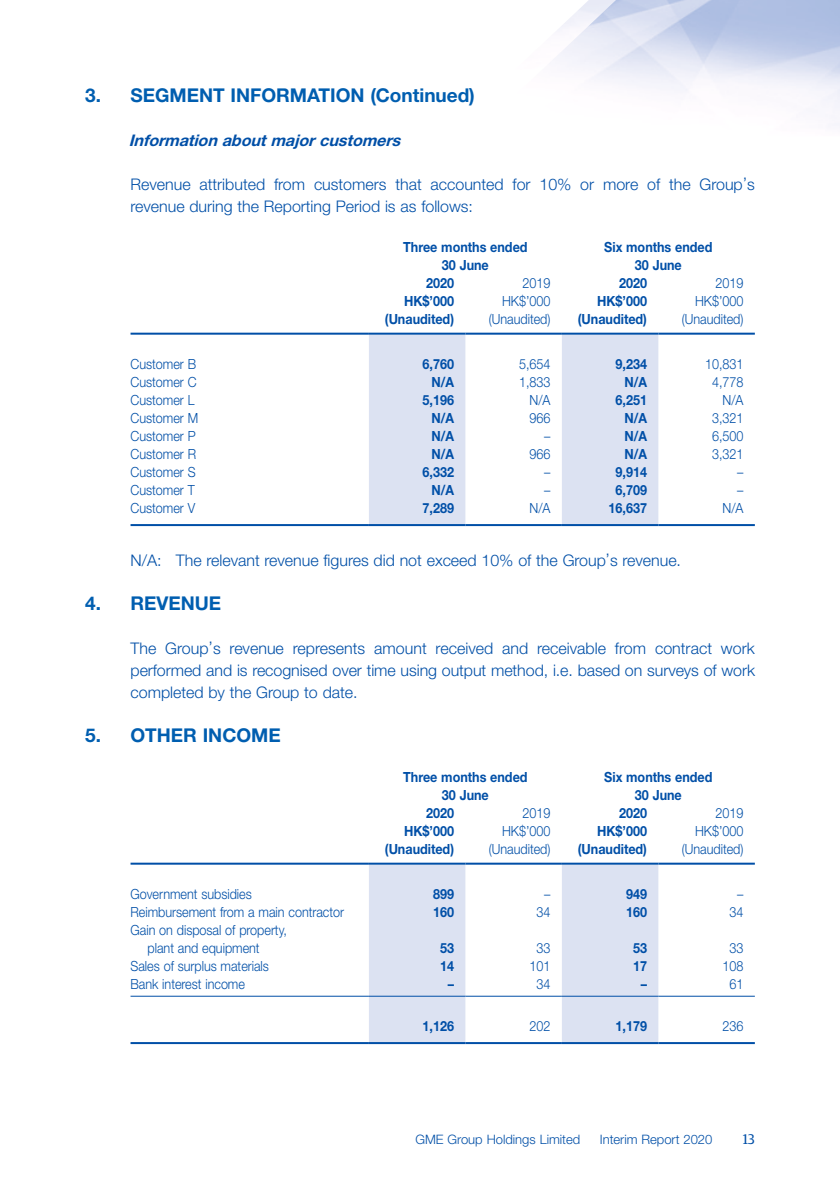
<style>
.page{position:relative;width:840px;height:1191px;background:#fff}
.page>*{position:absolute;margin:0;border:0;box-sizing:border-box;transform-origin:0 0}
.Heading_2{font:700 19px "Helvetica Neue LT Std";color:#005eb0}
.Body_Text{font:300 16px/22px "Helvetica Neue LT Std";color:#004fa7}
.Notes{font:300 16px/22px "Helvetica Neue LT Std";letter-spacing:-.005em;color:#004fa7;text-align:justify}
.Heading_3{font:italic 700 16px "Helvetica Neue LT Std";color:#004fa7}
.Body_Text-2{font:300 14px/18px "Helvetica Neue LT Std";color:#004fa7;scale:.9 1}
.Body_Text-3{font:700 14px "Helvetica Neue LT Std";color:#004fa7;scale:.9 1}
.t1{font:14px "Guardian Egyp";color:#004fa7}
.t2{font:300 13px "Helvetica Neue LT Std";color:#004fa7}
</style>
<div class="page">
<svg style="left:369px;top:335px;width:289px;height:189px;fill:#dce2f2"></svg>
<hr style="left:130px;top:333px;width:239px;height:2px;background:#004fa7">
<hr style="left:369px;top:333px;width:96px;height:2px;background:#004fa7">
<hr style="left:465px;top:333px;width:96px;height:2px;background:#004fa7">
<hr style="left:561px;top:333px;width:97px;height:2px;background:#004fa7">
<hr style="left:658px;top:333px;width:96px;height:2px;background:#004fa7">
<hr style="left:130px;top:524px;width:239px;height:2px;background:#004fa7">
<hr style="left:369px;top:524px;width:96px;height:2px;background:#004fa7">
<hr style="left:465px;top:524px;width:96px;height:2px;background:#004fa7">
<hr style="left:561px;top:524px;width:97px;height:2px;background:#004fa7">
<hr style="left:658px;top:524px;width:96px;height:2px;background:#004fa7">
<svg style="left:369px;top:864px;width:289px;height:178px;fill:#dce2f2"></svg>
<hr style="left:130px;top:862px;width:239px;height:2px;background:#004fa7">
<hr style="left:369px;top:862px;width:96px;height:2px;background:#004fa7">
<hr style="left:465px;top:862px;width:96px;height:2px;background:#004fa7">
<hr style="left:561px;top:862px;width:97px;height:2px;background:#004fa7">
<hr style="left:658px;top:862px;width:96px;height:2px;background:#004fa7">
<hr style="left:130px;top:995px;width:239px;height:1px;background:#004fa7">
<hr style="left:369px;top:995px;width:96px;height:1px;background:#004fa7">
<hr style="left:465px;top:995px;width:96px;height:1px;background:#004fa7">
<hr style="left:561px;top:995px;width:97px;height:1px;background:#004fa7">
<hr style="left:658px;top:995px;width:96px;height:1px;background:#004fa7">
<hr style="left:130px;top:1042px;width:239px;height:2px;background:#004fa7">
<hr style="left:369px;top:1042px;width:96px;height:2px;background:#004fa7">
<hr style="left:465px;top:1042px;width:96px;height:2px;background:#004fa7">
<hr style="left:561px;top:1042px;width:97px;height:2px;background:#004fa7">
<hr style="left:658px;top:1042px;width:96px;height:2px;background:#004fa7">
<p class="Heading_2" style="left:85px;top:83px;width:391px">3. SEGMENT INFORMATION (Continued)</p>
<p class="Heading_3" style="left:129px;top:130px;width:278px">Informationaboutmajorcustomers</p>
<p class="Body_Text" style="left:130px;top:173px;width:625px">Revenue attributed from customers that accounted for 10% or more of the Group’s revenue during the Reporting Period is as follows:</p>
<p class="Body_Text-3" style="left:403px;top:239px;width:139px">Three months ended</p>
<p class="Body_Text-3" style="left:441px;top:257px;width:54px">30 June</p>
<p class="Body_Text-3" style="left:604px;top:239px;width:122px">Six months ended</p>
<p class="Body_Text-3" style="left:634px;top:257px;width:54px">30 June</p>
<p class="Body_Text-3" style="left:426px;top:275px;width:33px">2020</p>
<p class="Body_Text-2" style="left:522px;top:274px;width:33px">2019</p>
<p class="Body_Text-3" style="left:618px;top:275px;width:33px">2020</p>
<p class="Body_Text-2" style="left:715px;top:274px;width:33px">2019</p>
<p class="Body_Text-3" style="left:404px;top:293px;width:57px">HK$’000</p>
<p class="Body_Text-2" style="left:502px;top:292px;width:55px">HK$’000</p>
<p class="Body_Text-3" style="left:597px;top:293px;width:57px">HK$’000</p>
<p class="Body_Text-2" style="left:694px;top:292px;width:55px">HK$’000</p>
<p class="Body_Text-3" style="left:385px;top:311px;width:78px">(Unaudited)</p>
<p class="Body_Text-2" style="left:488px;top:310px;width:70px">(Unaudited)</p>
<p class="Body_Text-3" style="left:577px;top:311px;width:78px">(Unaudited)</p>
<p class="Body_Text-2" style="left:681px;top:310px;width:70px">(Unaudited)</p>
<p class="Body_Text-2" style="left:130px;top:354px;width:74px">Customer B</p>
<p class="Body_Text-3" style="left:422px;top:355px;width:36px">6,760</p>
<p class="Body_Text-2" style="left:519px;top:354px;width:36px">5,654</p>
<p class="Body_Text-3" style="left:615px;top:355px;width:36px">9,234</p>
<p class="Body_Text-2" style="left:704px;top:354px;width:44px">10,831</p>
<p class="Body_Text-2" style="left:130px;top:372px;width:75px">Customer C</p>
<p class="Body_Text-3" style="left:431px;top:373px;width:27px">N/A</p>
<p class="Body_Text-2" style="left:519px;top:372px;width:36px">1,833</p>
<p class="Body_Text-3" style="left:624px;top:373px;width:27px">N/A</p>
<p class="Body_Text-2" style="left:711px;top:372px;width:36px">4,778</p>
<p class="Body_Text-2" style="left:130px;top:390px;width:72px">Customer L</p>
<p class="Body_Text-3" style="left:422px;top:391px;width:36px">5,196</p>
<p class="Body_Text-2" style="left:529px;top:390px;width:25px">N/A</p>
<p class="Body_Text-3" style="left:615px;top:391px;width:36px">6,251</p>
<p class="Body_Text-2" style="left:722px;top:390px;width:25px">N/A</p>
<p class="Body_Text-2" style="left:130px;top:408px;width:77px">Customer M</p>
<p class="Body_Text-3" style="left:431px;top:409px;width:27px">N/A</p>
<p class="Body_Text-2" style="left:529px;top:408px;width:25px">966</p>
<p class="Body_Text-3" style="left:624px;top:409px;width:27px">N/A</p>
<p class="Body_Text-2" style="left:711px;top:408px;width:36px">3,321</p>
<p class="Body_Text-2" style="left:130px;top:426px;width:74px">Customer P</p>
<p class="Body_Text-3" style="left:431px;top:427px;width:27px">N/A</p>
<p class="Body_Text-2" style="left:544px;top:426px;width:8px">–</p>
<p class="Body_Text-3" style="left:624px;top:427px;width:27px">N/A</p>
<p class="Body_Text-2" style="left:711px;top:426px;width:36px">6,500</p>
<p class="Body_Text-2" style="left:130px;top:444px;width:74px">Customer R</p>
<p class="Body_Text-3" style="left:431px;top:445px;width:27px">N/A</p>
<p class="Body_Text-2" style="left:529px;top:444px;width:25px">966</p>
<p class="Body_Text-3" style="left:624px;top:445px;width:27px">N/A</p>
<p class="Body_Text-2" style="left:711px;top:444px;width:36px">3,321</p>
<p class="Body_Text-2" style="left:130px;top:462px;width:74px">Customer S</p>
<p class="Body_Text-3" style="left:422px;top:463px;width:36px">6,332</p>
<p class="Body_Text-2" style="left:544px;top:462px;width:8px">–</p>
<p class="Body_Text-3" style="left:615px;top:463px;width:36px">9,914</p>
<p class="Body_Text-2" style="left:736px;top:462px;width:9px">–</p>
<p class="Body_Text-2" style="left:130px;top:480px;width:73px">Customer T</p>
<p class="Body_Text-3" style="left:431px;top:481px;width:27px">N/A</p>
<p class="Body_Text-2" style="left:544px;top:480px;width:8px">–</p>
<p class="Body_Text-3" style="left:615px;top:481px;width:36px">6,709</p>
<p class="Body_Text-2" style="left:736px;top:480px;width:9px">–</p>
<p class="Body_Text-2" style="left:130px;top:498px;width:73px">Customer V</p>
<p class="Body_Text-3" style="left:422px;top:499px;width:36px">7,289</p>
<p class="Body_Text-2" style="left:529px;top:498px;width:25px">N/A</p>
<p class="Body_Text-3" style="left:608px;top:499px;width:44px">16,637</p>
<p class="Body_Text-2" style="left:722px;top:498px;width:25px">N/A</p>
<p class="Body_Text" style="left:130px;top:549px;width:551px">N/A: The relevant revenue figures did not exceed 10% of the Group’s revenue.</p>
<p class="Heading_2" style="left:85px;top:591px;width:137px">4. REVENUE</p>
<p class="Notes" style="left:130px;top:637px;width:625px">The Group’s revenue represents amount received and receivable from contract work performed and is recognised over time using output method, i.e. based on surveys of work completed by the Group to date.</p>
<p class="Heading_2" style="left:85px;top:723px;width:197px">5. OTHER INCOME</p>
<p class="Body_Text-3" style="left:403px;top:768px;width:139px">Three months ended</p>
<p class="Body_Text-3" style="left:441px;top:786px;width:54px">30 June</p>
<p class="Body_Text-3" style="left:604px;top:768px;width:122px">Six months ended</p>
<p class="Body_Text-3" style="left:634px;top:786px;width:54px">30 June</p>
<p class="Body_Text-3" style="left:426px;top:804px;width:33px">2020</p>
<p class="Body_Text-2" style="left:522px;top:804px;width:33px">2019</p>
<p class="Body_Text-3" style="left:618px;top:804px;width:33px">2020</p>
<p class="Body_Text-2" style="left:715px;top:804px;width:33px">2019</p>
<p class="Body_Text-3" style="left:404px;top:822px;width:57px">HK$’000</p>
<p class="Body_Text-2" style="left:502px;top:822px;width:55px">HK$’000</p>
<p class="Body_Text-3" style="left:597px;top:822px;width:57px">HK$’000</p>
<p class="Body_Text-2" style="left:694px;top:822px;width:55px">HK$’000</p>
<p class="Body_Text-3" style="left:385px;top:840px;width:78px">(Unaudited)</p>
<p class="Body_Text-2" style="left:488px;top:840px;width:70px">(Unaudited)</p>
<p class="Body_Text-3" style="left:577px;top:840px;width:78px">(Unaudited)</p>
<p class="Body_Text-2" style="left:681px;top:840px;width:70px">(Unaudited)</p>
<p class="Body_Text-2" style="left:130px;top:884px;width:136px">Government subsidies</p>
<p class="Body_Text-3" style="left:433px;top:885px;width:25px">899</p>
<p class="Body_Text-2" style="left:544px;top:884px;width:8px">–</p>
<p class="Body_Text-3" style="left:625px;top:885px;width:25px">949</p>
<p class="Body_Text-2" style="left:736px;top:884px;width:9px">–</p>
<p class="Body_Text-2" style="left:130px;top:902px;width:239px">Reimbursement from a main contractor</p>
<p class="Body_Text-3" style="left:433px;top:903px;width:25px">160</p>
<p class="Body_Text-2" style="left:536px;top:902px;width:17px">34</p>
<p class="Body_Text-3" style="left:625px;top:903px;width:25px">160</p>
<p class="Body_Text-2" style="left:729px;top:902px;width:17px">34</p>
<p class="Body_Text-2" style="left:147px;top:920px;width:156px;text-indent:-17px">Gain on disposal of property, plant and equipment</p>
<p class="Body_Text-3" style="left:440px;top:939px;width:17px">53</p>
<p class="Body_Text-2" style="left:536px;top:938px;width:17px">33</p>
<p class="Body_Text-3" style="left:632px;top:939px;width:17px">53</p>
<p class="Body_Text-2" style="left:729px;top:938px;width:17px">33</p>
<p class="Body_Text-2" style="left:130px;top:956px;width:155px">Sales of surplus materials</p>
<p class="Body_Text-3" style="left:440px;top:957px;width:17px">14</p>
<p class="Body_Text-2" style="left:529px;top:956px;width:25px">101</p>
<p class="Body_Text-3" style="left:632px;top:957px;width:17px">17</p>
<p class="Body_Text-2" style="left:722px;top:956px;width:25px">108</p>
<p class="Body_Text-2" style="left:130px;top:974px;width:129px">Bank interest income</p>
<p class="Body_Text-3" style="left:447px;top:975px;width:8px">–</p>
<p class="Body_Text-2" style="left:536px;top:974px;width:17px">34</p>
<p class="Body_Text-3" style="left:640px;top:975px;width:8px">–</p>
<p class="Body_Text-2" style="left:729px;top:974px;width:17px">61</p>
<p class="Body_Text-3" style="left:422px;top:1017px;width:36px">1,126</p>
<p class="Body_Text-2" style="left:529px;top:1016px;width:25px">202</p>
<p class="Body_Text-3" style="left:615px;top:1017px;width:36px">1,179</p>
<p class="Body_Text-2" style="left:722px;top:1016px;width:25px">236</p>
<p class="t2" style="left:415px;top:1131px;width:166px">GME Group Holdings Limited</p>
<p class="t2" style="left:599px;top:1131px;width:114px">Interim Report 2020</p>
<p class="t1" style="left:742px;top:1129px;width:14px">13</p>
</div>
